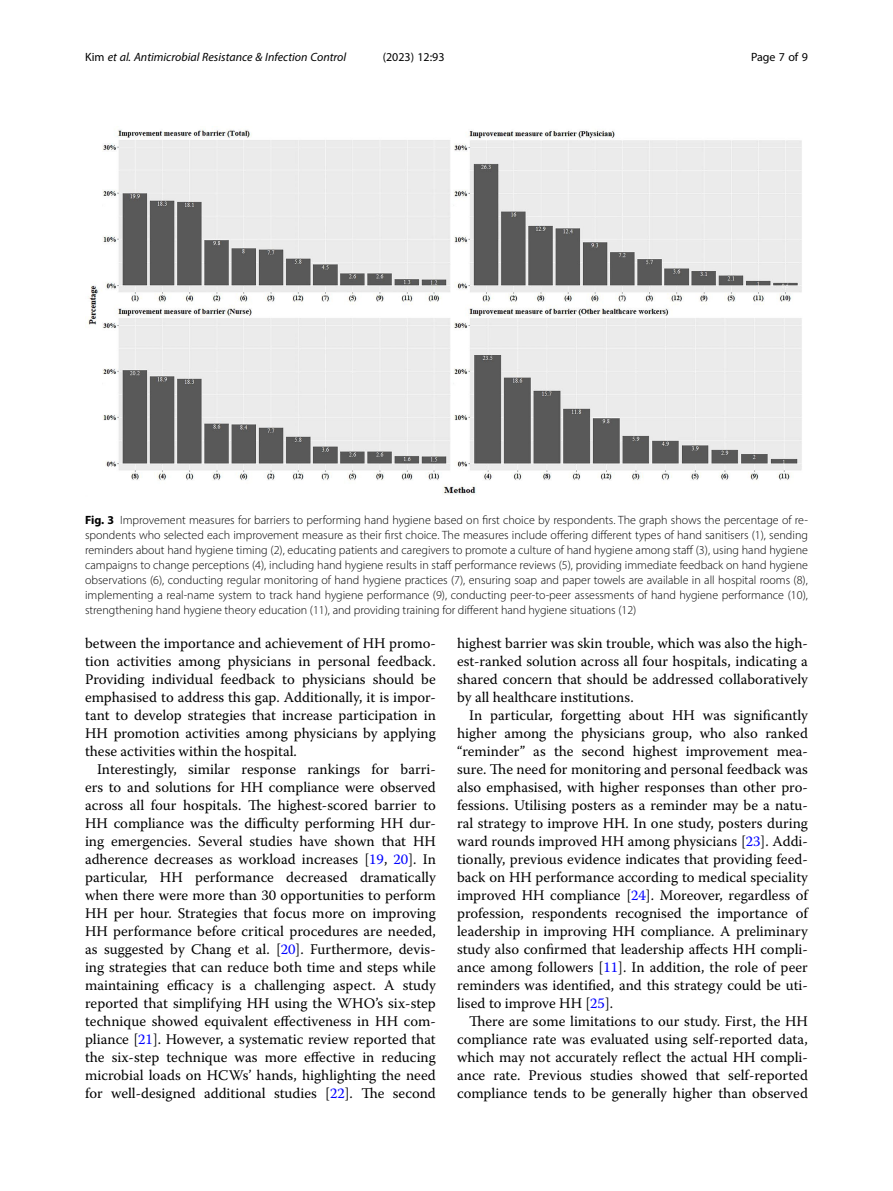
<style>
.page{position:relative;width:893px;height:1191px;background:#fff}
.page>*{position:absolute;margin:0;border:0;box-sizing:border-box;transform-origin:0 0}
.Body_Text_Indent{font:14.7px/18px "Warnock Pro";color:#000;text-align:justify}
.Figure_Caption{font:300 12px/15px "Myriad Pro";color:#000;text-align:justify}
.t1{font:italic 12px "Myriad Pro";color:#000}
.t2{font:12px "Myriad Pro";color:#000}
.s1{font-style:normal}
.s2{font-weight:700}
.s3{color:#00f}
</style>
<div class="page">
<img style="left:85px;top:129px;width:717px;height:366px">
<p class="t1" style="left:85px;top:50px;width:263px"><span class="s1">Kim</span> et al. Antimicrobial Resistance &amp; Infection Control</p>
<p class="t2" style="left:383px;top:50px;width:63px">(2023) 12:93</p>
<p class="t2" style="left:751px;top:50px;width:58px">Page 7 of 9</p>
<p class="Figure_Caption" style="left:85px;top:512px;width:724px"><span class="s2">Fig. 3</span> Improvement measures for barriers to performing hand hygiene based on first choice by respondents. The graph shows the percentage of re&shy;spondents who selected each improvement measure as their first choice. The measures include offering different types of hand sanitisers (1), sending reminders about hand hygiene timing (2), educating patients and caregivers to promote a culture of hand hygiene among staff (3), using hand hygiene campaigns to change perceptions (4), including hand hygiene results in staff performance reviews (5), providing immediate feedback on hand hygiene observations (6), conducting regular monitoring of hand hygiene practices (7), ensuring soap and paper towels are available in all hospital rooms (8), implementing a real-name system to track hand hygiene performance (9), conducting peer-to-peer assessments of hand hygiene performance (10), strengthening hand hygiene theory education (11), and providing training for different hand hygiene situations (12)</p>
<p class="Body_Text_Indent" style="left:85px;top:634px;width:352px">between the importance and achievement of HH promo&shy;tion activities among physicians in personal feedback.<br>Providing individual feedback to physicians should be emphasised to address this gap. Additionally, it is impor&shy;tant to develop strategies that increase participation in HH promotion activities among physicians by applying these activities within the hospital.</p>
<p class="Body_Text_Indent" style="left:85px;top:760px;width:352px;text-indent:12px">Interestingly, similar response rankings for barri&shy;ers to and solutions for HH compliance were observed across all four hospitals. The highest-scored barrier to HH compliance was the difficulty performing HH dur&shy;ing emergencies. Several studies have shown that HH adherence decreases as workload increases [<span class="s3">19</span>, <span class="s3">20</span>]. In particular, HH performance decreased dramatically when there were more than 30 opportunities to perform HH per hour. Strategies that focus more on improving HH performance before critical procedures are needed, as suggested by Chang et al. [<span class="s3">20</span>]. Furthermore, devis&shy;ing strategies that can reduce both time and steps while maintaining efficacy is a challenging aspect. A study reported that simplifying HH using the WHO’s six-step technique showed equivalent effectiveness in HH com&shy;pliance [<span class="s3">21</span>]. However, a systematic review reported that the six-step technique was more effective in reducing microbial loads on HCWs’ hands, highlighting the need for well-designed additional studies [<span class="s3">22</span>]. The second</p>
<p class="Body_Text_Indent" style="left:457px;top:634px;width:352px">highest barrier was skin trouble, which was also the high&shy;est-ranked solution across all four hospitals, indicating a shared concern that should be addressed collaboratively by all healthcare institutions.</p>
<p class="Body_Text_Indent" style="left:457px;top:706px;width:352px;text-indent:12px">In particular, forgetting about HH was significantly higher among the physicians group, who also ranked “reminder” as the second highest improvement mea&shy;sure. The need for monitoring and personal feedback was also emphasised, with higher responses than other pro&shy;fessions. Utilising posters as a reminder may be a natu&shy;ral strategy to improve HH. In one study, posters during ward rounds improved HH among physicians [<span class="s3">23</span>]. Addi&shy;tionally, previous evidence indicates that providing feed&shy;back on HH performance according to medical speciality improved HH compliance [<span class="s3">24</span>]. Moreover, regardless of profession, respondents recognised the importance of leadership in improving HH compliance. A preliminary study also confirmed that leadership affects HH compli&shy;ance among followers [<span class="s3">11</span>]. In addition, the role of peer reminders was identified, and this strategy could be uti&shy;lised to improve HH [<span class="s3">25</span>].</p>
<p class="Body_Text_Indent" style="left:457px;top:1012px;width:352px;text-indent:12px">There are some limitations to our study. First, the HH compliance rate was evaluated using self-reported data, which may not accurately reflect the actual HH compli&shy;ance rate. Previous studies showed that self-reported compliance tends to be generally higher than observed</p>
</div>
